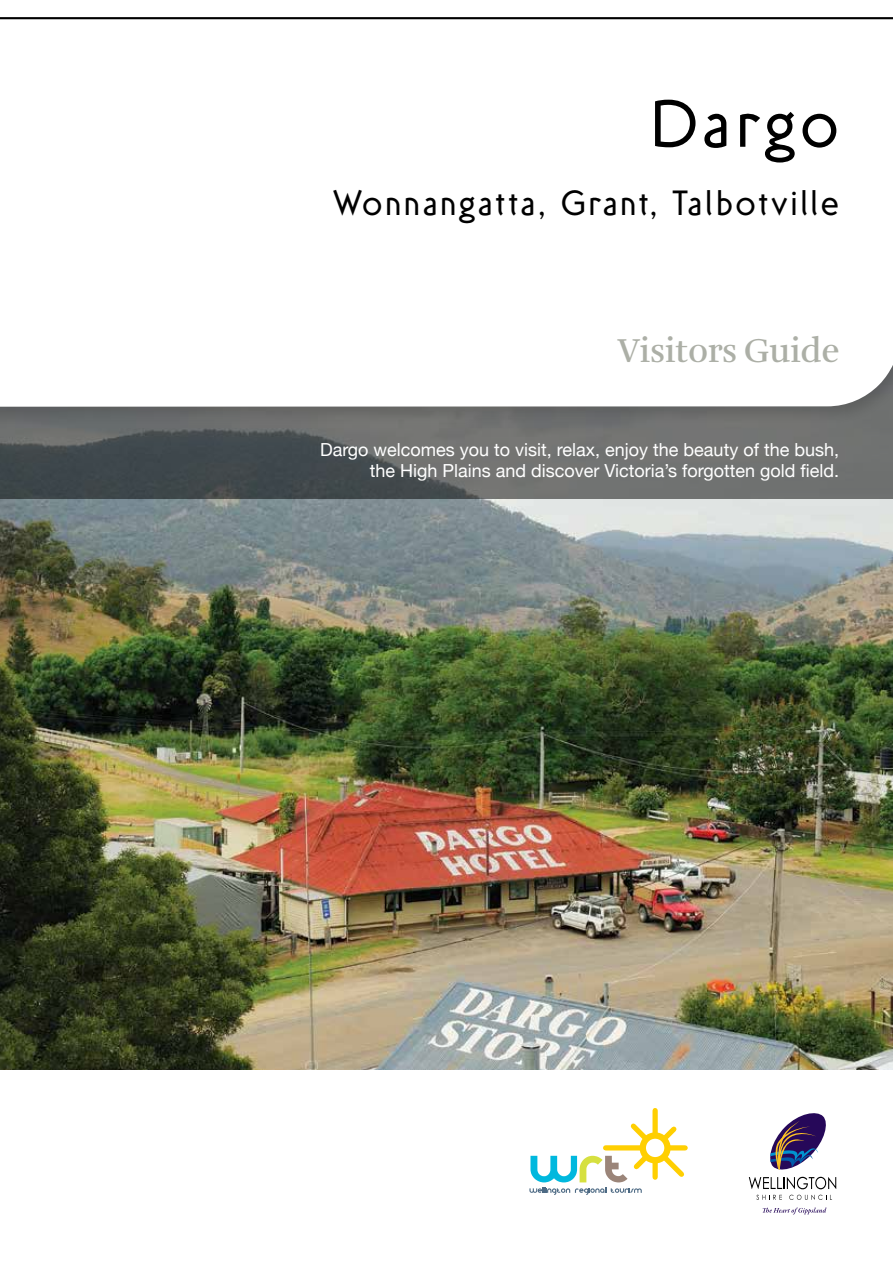
<style>
.page{position:relative;width:893px;height:1263px;background:#fff}
.page>*{position:absolute;margin:0;border:0;box-sizing:border-box;transform-origin:0 0}
.t1{font:68.55px "Gottomat";letter-spacing:.035em;color:#000}
.t2{font:36px "Gottomat";letter-spacing:.045em;color:#000}
.t3{font:600 34.2px "Amalia Pro";color:#acafa6}
.t4{font:18px/21.6px "Helvetica Neue";color:#fff;text-align:right}
</style>
<div class="page">
<svg style="left:529px;top:1108px;width:159px;height:87px"></svg>
<svg style="left:756px;top:1195px;width:26px;height:5px"></svg>
<svg style="left:789px;top:1195px;width:43px;height:5px"></svg>
<svg style="left:749px;top:1113px;width:87px;height:76px"></svg>
<svg style="left:762px;top:1207px;width:64px;height:7px"></svg>
<img style="left:0;top:499px;width:893px;height:570px">
<svg style="left:0;top:426px;width:893px;height:73px;fill:#6f7170"></svg>
<div style="left:0;top:0;width:893px;height:426px;background:#6a6b6b"></div>
<div style="left:0;top:0;width:893px;height:407px;background:#fff"></div>
<hr style="left:0;top:17px;width:893px;height:2px;background:#000">
<h1 class="t1" style="left:650px;top:83px;width:191px">Dargo</h1>
<h2 class="t2" style="left:332px;top:182px;width:508px">Wonnangatta, Grant, Talbotville</h2>
<h3 class="t3" style="left:617px;top:329px;width:224px">Visitors Guide</h3>
<p class="t4" style="left:320px;top:438px;width:520px">Dargo welcomes you to visit, relax, enjoy the beauty of the bush, the High Plains and discover Victoria’s forgotten gold field.</p>
</div>
